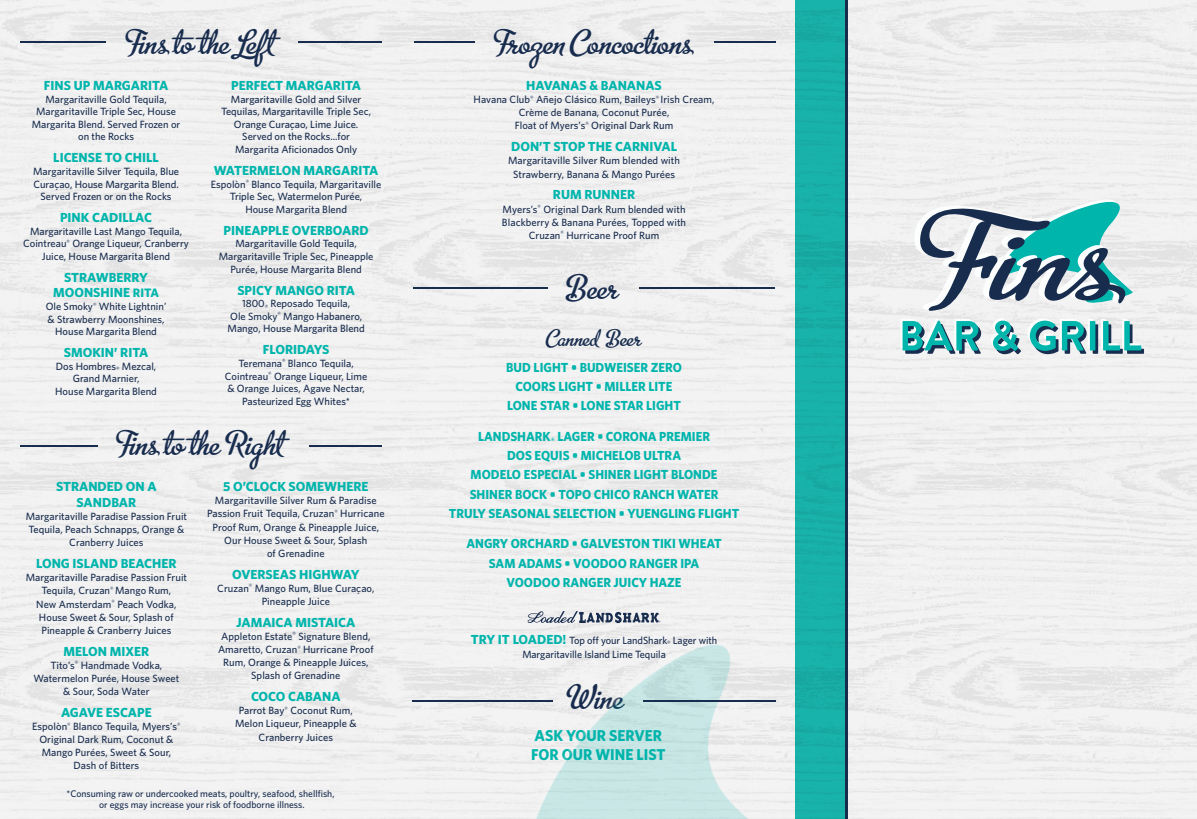
<style>
.page{position:relative;width:1197px;height:819px;background:#f1f1f1}
.page>*{position:absolute;margin:0;border:0;box-sizing:border-box;transform-origin:0 0}
.item_copy{font:38.59px "Metro Script";color:#182c4e}
.item_copy-2{font:26.25px "Metro Script";color:#182c4e}
.t1{font:700 15.75px "Whitney";color:#00b5ac;scale:.95 1}
.t2{font:700 13.12px/15.8px "Whitney";color:#00b5ac;text-align:center}
.t3{font:700 13.12px "Whitney";color:#00b5ac;scale:.95 1}
.t4{font:700 13.12px "Whitney";letter-spacing:-.02em;color:#00b5ac}
.t5{font:500 10.5px/12.6px "Whitney";color:#182c4e;text-align:center}
.t6{font:500 9.62px "Whitney";color:#182c4e}
.s1{font-size:12.25px}
.s2{font-weight:700;font-size:13.12px;color:#00b5ac}
</style>
<div class="page">
<hr style="left:845px;top:0;width:3px;height:819px;background:#182c4e">
<svg style="left:911px;top:199px;width:222px;height:113px"></svg>
<svg style="left:1093px;top:324px;width:5px;height:30px"></svg>
<svg style="left:1088px;top:319px;width:5px;height:29px"></svg>
<svg style="left:901px;top:318px;width:80px;height:36px"></svg>
<svg style="left:991px;top:319px;width:30px;height:35px"></svg>
<svg style="left:1028px;top:319px;width:59px;height:35px"></svg>
<div style="left:1090px;top:321px;width:5px;height:29px;background:#00b5ac"></div>
<svg style="left:1101px;top:319px;width:43px;height:35px"></svg>
<div style="left:796px;top:0;width:49px;height:819px;background:#18b1a9"></div>
<hr style="left:414px;top:42px;width:60px;height:1px;background:#182c4e">
<hr style="left:714px;top:42px;width:62px;height:1px;background:#182c4e">
<hr style="left:20px;top:42px;width:86px;height:1px;background:#182c4e">
<hr style="left:299px;top:42px;width:83px;height:1px;background:#182c4e">
<hr style="left:413px;top:287px;width:135px;height:2px;background:#182c4e">
<hr style="left:639px;top:287px;width:136px;height:2px;background:#182c4e">
<hr style="left:20px;top:445px;width:78px;height:2px;background:#182c4e">
<hr style="left:309px;top:445px;width:73px;height:2px;background:#182c4e">
<svg style="left:528px;top:611px;width:133px;height:12px"></svg>
<img style="left:491px;top:635px;width:302px;height:184px">
<hr style="left:412px;top:700px;width:140px;height:2px;background:#182c4e">
<hr style="left:643px;top:700px;width:133px;height:2px;background:#182c4e">
<p class="item_copy" style="left:128px;top:22px;width:157px">Fins to the Left</p>
<p class="item_copy" style="left:497px;top:21px;width:198px">Frozen Concoctions</p>
<p class="t2" style="left:44px;top:77px;width:126px">FINS UP MARGARITA</p>
<p class="t5" style="left:32px;top:93px;width:150px">Margaritaville Gold Tequila,<br>Margaritaville Triple Sec, House<br>Margarita Blend. Served Frozen or</p>
<p class="t5" style="left:78px;top:130px;width:57px">on the Rocks</p>
<p class="t2" style="left:53px;top:149px;width:107px">LICENSE TO CHILL</p>
<p class="t5" style="left:33px;top:165px;width:148px;text-align:left">Margaritaville Silver Tequila, Blue<br>Curaçao, House Margarita Blend.</p>
<p class="t5" style="left:41px;top:190px;width:133px">Served Frozen or on the Rocks</p>
<p class="t2" style="left:60px;top:209px;width:93px">PINK CADILLAC</p>
<p class="t5" style="left:23px;top:224px;width:167px">Margaritaville Last Mango Tequila,<br>Cointreau<sup>®</sup> Orange Liqueur, Cranberry<br>Juice, House Margarita Blend</p>
<p class="t2" style="left:64px;top:269px;width:85px">STRAWBERRY</p>
<p class="t2" style="left:53px;top:285px;width:108px">MOONSHINE <span class="s1">RITA</span></p>
<p class="t5" style="left:46px;top:300px;width:122px">Ole Smoky<sup>®</sup> White Lightnin’</p>
<p class="t5" style="left:48px;top:313px;width:118px">&amp; Strawberry Moonshines,</p>
<p class="t5" style="left:55px;top:325px;width:103px">House Margarita Blend</p>
<p class="t2" style="left:64px;top:344px;width:86px">SMOKIN’ RITA</p>
<p class="t5" style="left:55px;top:360px;width:103px">Dos Hombres<sub>®</sub> Mezcal,<br>Grand Marnier,<br>House Margarita Blend</p>
<p class="t2" style="left:231px;top:77px;width:131px">PERFECT MARGARITA</p>
<p class="t5" style="left:231px;top:93px;width:132px">Margaritaville Gold and Silver</p>
<p class="t5" style="left:221px;top:105px;width:152px">Tequilas, Margaritaville Triple Sec,<br>Orange Curaçao, Lime Juice.</p>
<p class="t5" style="left:242px;top:130px;width:109px">Served on the Rocks...for</p>
<p class="t5" style="left:235px;top:143px;width:124px">Margarita Aficionados Only</p>
<p class="t2" style="left:214px;top:162px;width:166px">WATERMELON MARGARITA</p>
<p class="t5" style="left:211px;top:177px;width:172px">Espolòn<sup>®</sup> Blanco Tequila, Margaritaville<br>Triple Sec, Watermelon Purée,<br>House Margarita Blend</p>
<p class="t2" style="left:224px;top:222px;width:147px">PINEAPPLE OVERBOARD</p>
<p class="t5" style="left:219px;top:237px;width:156px">Margaritaville Gold Tequila,<br>Margaritaville Triple Sec, Pineapple<br>Purée, House Margarita Blend</p>
<p class="t2" style="left:237px;top:282px;width:119px">SPICY MANGO RITA</p>
<p class="t5" style="left:242px;top:297px;width:110px">1800<sub>®</sub> Reposado Tequila,</p>
<p class="t5" style="left:230px;top:310px;width:133px">Ole Smoky<sup>®</sup> Mango Habanero,</p>
<p class="t5" style="left:228px;top:322px;width:139px">Mango, House Margarita Blend</p>
<p class="t4" style="left:263px;top:342px;width:68px">FLORIDAYS</p>
<p class="t5" style="left:239px;top:357px;width:117px">Teremana<sup>®</sup> Blanco Tequila,</p>
<p class="t5" style="left:225px;top:369px;width:144px">Cointreau<sup>®</sup> Orange Liqueur, Lime &amp; Orange Juices, Agave Nectar,<br>Pasteurized Egg Whites*</p>
<p class="item_copy" style="left:119px;top:423px;width:166px">Fins to the Right</p>
<p class="t2" style="left:56px;top:478px;width:102px">STRANDED ON A<br>SANDBAR</p>
<p class="t5" style="left:26px;top:510px;width:163px;line-height:13.1px">Margaritaville Paradise Passion Fruit<br>Tequila, Peach Schnapps, Orange &amp;<br>Cranberry Juices</p>
<p class="t2" style="left:36px;top:555px;width:142px">LONG ISLAND BEACHER</p>
<p class="t5" style="left:26px;top:571px;width:163px;line-height:13.1px">Margaritaville Paradise Passion Fruit<br>Tequila, Cruzan<sup>®</sup> Mango Rum,</p>
<p class="t5" style="left:36px;top:597px;width:142px">New Amsterdam<sup>®</sup> Peach Vodka,</p>
<p class="t5" style="left:39px;top:610px;width:136px;line-height:13.1px;text-align:left">House Sweet &amp; Sour, Splash of<br>Pineapple &amp; Cranberry Juices</p>
<p class="t2" style="left:64px;top:643px;width:87px">MELON MIXER</p>
<p class="t5" style="left:50px;top:659px;width:113px">Tito’s<sup>®</sup> Handmade Vodka,</p>
<p class="t5" style="left:33px;top:672px;width:148px">Watermelon Purée, House Sweet</p>
<p class="t5" style="left:63px;top:685px;width:88px">&amp; Sour, Soda Water</p>
<p class="t2" style="left:61px;top:704px;width:92px">AGAVE ESCAPE</p>
<p class="t5" style="left:32px;top:720px;width:150px;line-height:13.1px">Espolòn<sup>®</sup> Blanco Tequila, Myers’s<sup>®<br></sup>Original Dark Rum, Coconut &amp;</p>
<p class="t5" style="left:42px;top:746px;width:131px">Mango Purées, Sweet &amp; Sour,</p>
<p class="t5" style="left:74px;top:759px;width:67px">Dash of Bitters</p>
<p class="t2" style="left:223px;top:478px;width:147px">5 O’CLOCK SOMEWHERE</p>
<p class="t5" style="left:207px;top:494px;width:179px;line-height:13.1px">Margaritaville Silver Rum &amp; Paradise<br>Passion Fruit Tequila, Cruzan<sup>®</sup> Hurricane<br>Proof Rum, Orange &amp; Pineapple Juice,<br>Our House Sweet &amp; Sour, Splash<br>of Grenadine</p>
<p class="t2" style="left:232px;top:566px;width:129px">OVERSEAS HIGHWAY</p>
<p class="t5" style="left:217px;top:581px;width:159px;line-height:13.1px">Cruzan<sup>®</sup> Mango Rum, Blue Curaçao,<br>Pineapple Juice</p>
<p class="t2" style="left:236px;top:614px;width:121px">JAMAICA MISTAICA</p>
<p class="t5" style="left:221px;top:630px;width:151px">Appleton Estate<sup>®</sup> Signature Blend,</p>
<p class="t5" style="left:218px;top:643px;width:157px;line-height:13.1px">Amaretto, Cruzan<sup>®</sup> Hurricane Proof<br>Rum, Orange &amp; Pineapple Juices,</p>
<p class="t5" style="left:251px;top:669px;width:91px">Splash of Grenadine</p>
<p class="t2" style="left:251px;top:688px;width:91px">COCO CABANA</p>
<p class="t5" style="left:239px;top:704px;width:116px">Parrot Bay<sup>®</sup> Coconut Rum,</p>
<p class="t5" style="left:235px;top:717px;width:123px">Melon Liqueur, Pineapple &amp;</p>
<p class="t5" style="left:259px;top:730px;width:76px">Cranberry Juices</p>
<p class="t6" style="left:67px;top:787px;width:269px">*Consuming raw or undercooked meats, poultry, seafood, shellfish,</p>
<p class="t6" style="left:99px;top:798px;width:207px">or eggs may increase your risk of foodborne illness.</p>
<p class="t2" style="left:526px;top:77px;width:137px">HAVANAS &amp; BANANAS</p>
<p class="t5" style="left:474px;top:93px;width:242px">Havana Club<sup>®</sup> Añejo Clásico Rum, Baileys<sup>®</sup> Irish Cream,</p>
<p class="t5" style="left:519px;top:106px;width:152px">Crème de Banana, Coconut Purée,</p>
<p class="t5" style="left:515px;top:119px;width:160px">Float of Myers’s<sup>®</sup> Original Dark Rum</p>
<p class="t2" style="left:511px;top:138px;width:167px">DON’T STOP THE CARNIVAL</p>
<p class="t5" style="left:508px;top:154px;width:173px">Margaritaville Silver Rum blended with</p>
<p class="t5" style="left:513px;top:167px;width:163px">Strawberry, Banana &amp; Mango Purées</p>
<p class="t2" style="left:553px;top:187px;width:84px">RUM RUNNER</p>
<p class="t5" style="left:503px;top:202px;width:184px">Myers’s<sup>®</sup> Original Dark Rum blended with</p>
<p class="t5" style="left:502px;top:216px;width:186px">Blackberry &amp; Banana Purées, Topped with</p>
<p class="t5" style="left:529px;top:229px;width:132px">Cruzan<sup>®</sup> Hurricane Proof Rum</p>
<p class="item_copy" style="left:568px;top:266px;width:52px">Beer</p>
<p class="item_copy-2" style="left:547px;top:324px;width:97px">Canned Beer</p>
<p class="t3" style="left:506px;top:359px;width:186px">BUD LIGHT • BUDWEISER ZERO</p>
<p class="t3" style="left:516px;top:378px;width:167px">COORS LIGHT • MILLER LITE</p>
<p class="t3" style="left:507px;top:398px;width:184px">LONE STAR • LONE STAR LIGHT</p>
<p class="t3" style="left:478px;top:428px;width:246px">LANDSHARK<sub>®</sub> LAGER • CORONA PREMIER</p>
<p class="t3" style="left:507px;top:448px;width:185px">DOS EQUIS • MICHELOB ULTRA</p>
<p class="t3" style="left:471px;top:467px;width:262px">MODELO ESPECIAL • SHINER LIGHT BLONDE</p>
<p class="t3" style="left:470px;top:486px;width:263px">SHINER BOCK • TOPO CHICO RANCH WATER</p>
<p class="t3" style="left:449px;top:505px;width:307px">TRULY SEASONAL SELECTION • YUENGLING FLIGHT</p>
<p class="t3" style="left:466px;top:536px;width:270px">ANGRY ORCHARD • GALVESTON TIKI WHEAT</p>
<p class="t3" style="left:489px;top:555px;width:223px">SAM ADAMS • VOODOO RANGER IPA</p>
<p class="t3" style="left:507px;top:574px;width:186px">VOODOO RANGER JUICY HAZE</p>
<p class="t5" style="left:471px;top:634px;width:248px"><span class="s2">TRY IT LOADED!</span> Top off your LandShark<sub>®</sub> Lager with</p>
<p class="t5" style="left:522px;top:648px;width:145px">Margaritaville Island Lime Tequila</p>
<p class="item_copy" style="left:570px;top:677px;width:56px">Wine</p>
<p class="t1" style="left:535px;top:726px;width:136px">ASK YOUR SERVER</p>
<p class="t1" style="left:531px;top:745px;width:143px">FOR OUR WINE LIST</p>
</div>
